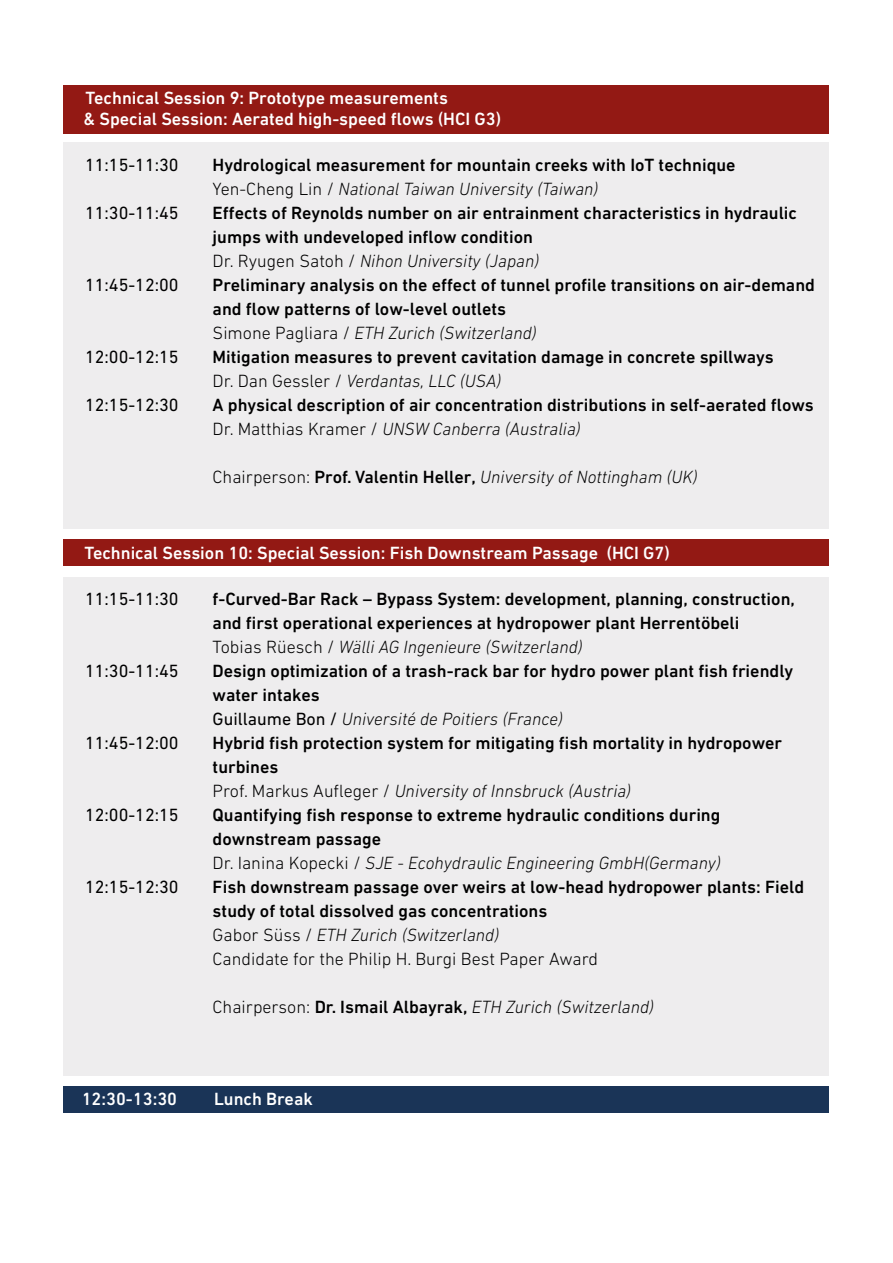
<style>
.page{position:relative;width:893px;height:1263px;background:#fff}
.page>*{position:absolute;margin:0;border:0;box-sizing:border-box;transform-origin:0 0}
.t1{font:500 18px/24px "DIN Next W1 G";color:#000}
.t2{font:500 18px/21px "DIN Next W1 G";color:#fff}
.t3{font:18px "DIN Next W1 G";color:#000}
.t4{font:italic 300 18px "DIN Next W1 G";color:#000}
.s1{font-weight:300}
.s2{font-weight:300;font-style:italic}
.s3{font-style:normal}
.s4{font-weight:500;font-style:normal}
.s5{font-weight:400}
</style>
<div class="page">
<div style="left:64px;top:143px;width:765px;height:386px;background:#eeedee"></div>
<div style="left:64px;top:577px;width:765px;height:499px;background:#eeedee"></div>
<div style="left:64px;top:539px;width:765px;height:27px;background:#931914"></div>
<div style="left:64px;top:85px;width:765px;height:48px;background:#931914"></div>
<div style="left:64px;top:1086px;width:765px;height:26px;background:#1a3457"></div>
<p class="t2" style="left:84px;top:87px;width:419px">Technical Session 9: Prototype measurements<br>&amp; Special Session: Aerated high-speed flows (HCI G3)</p>
<p class="t3" style="left:85px;top:154px;width:95px">11:15-11:30</p>
<p class="t1" style="left:213px;top:152px;width:524px">Hydrological measurement for mountain creeks with IoT technique<br><span class="s1">Yen-Cheng Lin /</span> <span class="s2">National Taiwan University (Taiwan)</span></p>
<p class="t3" style="left:85px;top:202px;width:95px">11:30-11:45</p>
<p class="t1" style="left:213px;top:200px;width:586px">Effects of Reynolds number on air entrainment characteristics in hydraulic jumps with undeveloped inflow condition<br><span class="s1">Dr. Ryugen Satoh /</span> <span class="s2">Nihon University (Japan)</span></p>
<p class="t3" style="left:85px;top:274px;width:95px">11:45-12:00</p>
<p class="t1" style="left:213px;top:272px;width:604px">Preliminary analysis on the effect of tunnel profile transitions on air-demand and flow patterns of low-level outlets<br><span class="s1">Simone Pagliara /</span> <span class="s2">ETH Zurich (Switzerland)</span></p>
<p class="t3" style="left:85px;top:346px;width:95px">12:00-12:15</p>
<p class="t1" style="left:213px;top:344px;width:562px">Mitigation measures to prevent cavitation damage in concrete spillways<br><span class="s1">Dr. Dan Gessler /</span> <span class="s2">Verdantas, LLC (USA)</span></p>
<p class="t3" style="left:85px;top:394px;width:95px">12:15-12:30</p>
<p class="t1" style="left:213px;top:392px;width:603px">A physical description of air concentration distributions in self-aerated flows<br><span class="s1">Dr. Matthias Kramer /</span> <span class="s2">UNSW Canberra (Australia)</span></p>
<p class="t4" style="left:213px;top:466px;width:487px"><span class="s3">Chairperson:</span> <span class="s4">Prof. Valentin Heller,</span> University of Nottingham (UK)</p>
<p class="t2" style="left:84px;top:542px;width:587px">Technical Session 10: Special Session: Fish Downstream Passage (HCI G7)</p>
<p class="t3" style="left:85px;top:588px;width:95px">11:15-11:30</p>
<p class="t1" style="left:213px;top:587px;width:584px">f-Curved-Bar Rack – Bypass System: development, planning, construction, and first operational experiences at hydropower plant Herrentöbeli<br><span class="s1">Tobias Rüesch /</span> <span class="s2">Wälli AG Ingenieure (Switzerland)</span></p>
<p class="t3" style="left:85px;top:660px;width:95px">11:30-11:45</p>
<p class="t1" style="left:213px;top:659px;width:582px">Design optimization of a trash-rack bar for hydro power plant fish friendly water intakes<br><span class="s5">Guillaume Bon /</span> <span class="s2">Université de Poitiers (France)</span></p>
<p class="t3" style="left:85px;top:732px;width:95px">11:45-12:00</p>
<p class="t1" style="left:213px;top:731px;width:571px">Hybrid fish protection system for mitigating fish mortality in hydropower turbines<br><span class="s1">Prof. Markus Aufleger /</span> <span class="s2">University of Innsbruck (Austria)</span></p>
<p class="t3" style="left:85px;top:804px;width:95px">12:00-12:15</p>
<p class="t1" style="left:213px;top:803px;width:510px">Quantifying fish response to extreme hydraulic conditions during downstream passage<br><span class="s1">Dr. Ianina Kopecki /</span> <span class="s2">SJE - Ecohydraulic Engineering GmbH(Germany)</span></p>
<p class="t3" style="left:85px;top:876px;width:95px">12:15-12:30</p>
<p class="t1" style="left:213px;top:875px;width:593px">Fish downstream passage over weirs at low-head hydropower plants: Field study of total dissolved gas concentrations<br><span class="s1">Gabor Süss /</span> <span class="s2">ETH Zurich (Switzerland)<br></span><span class="s1">Candidate for the Philip H. Burgi Best Paper Award</span></p>
<p class="t4" style="left:213px;top:996px;width:443px"><span class="s3">Chairperson:</span> <span class="s4">Dr. Ismail Albayrak,</span> ETH Zurich (Switzerland)</p>
<p class="t2" style="left:82px;top:1088px;width:97px">12:30-13:30</p>
<p class="t2" style="left:214px;top:1088px;width:100px">Lunch Break</p>
</div>
